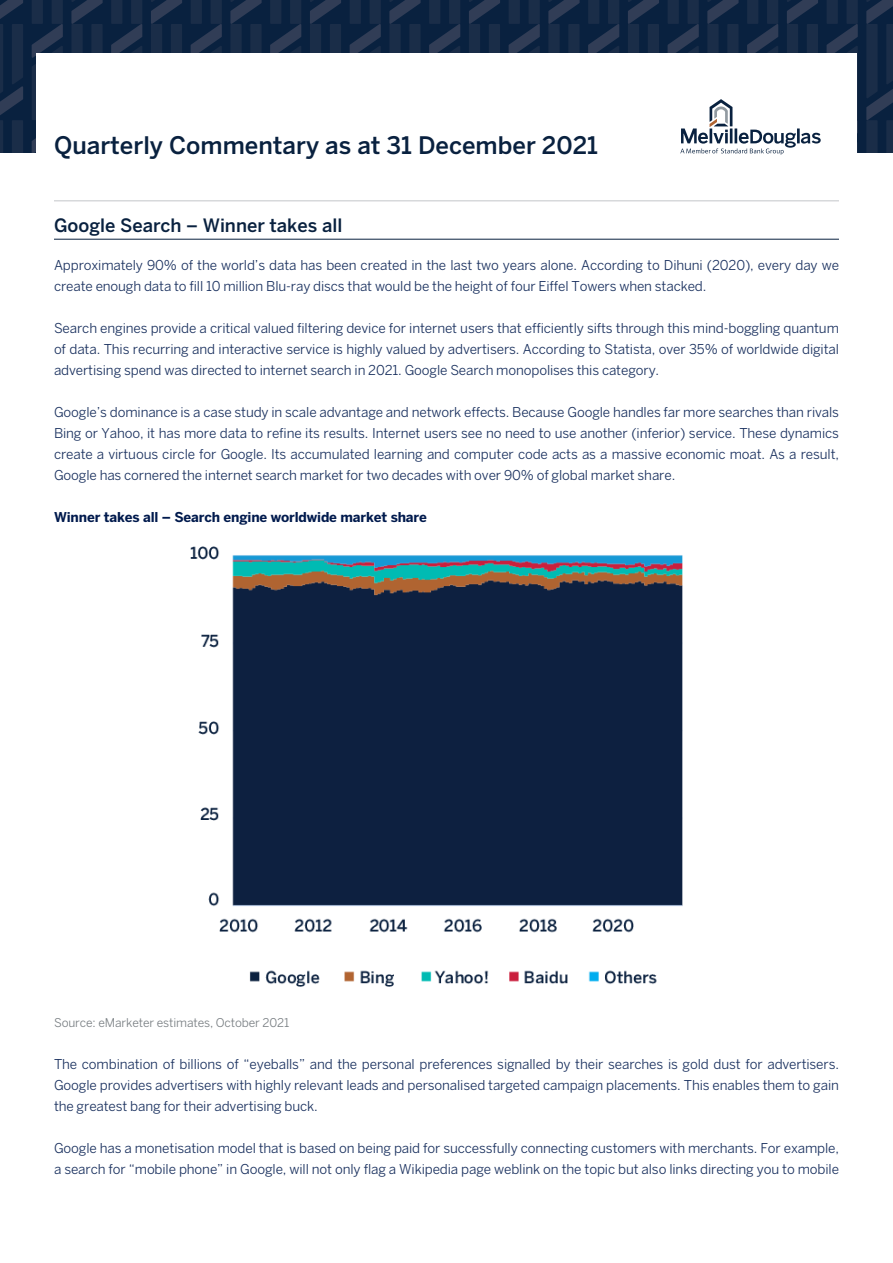
<style>
.page{position:relative;width:893px;height:1263px;background:#fff}
.page>*{position:absolute;margin:0;border:0;box-sizing:border-box;transform-origin:0 0}
.t1{font:500 24px "Benton Sans";color:#09213f}
.Heading_Paragraph{font:500 18.3px "Benton Sans";color:#09213f}
.Body_COpy{font:13.5px/21px "Benton Sans";letter-spacing:-.01em;color:#19305e;text-align:justify}
.Body_COpy-2{font:700 13.5px "Benton Sans";letter-spacing:-.01em;color:#001a4d}
.Body_COpy-3{font:12px "Benton Sans";letter-spacing:-.01em;color:#787e82}
</style>
<div class="page">
<div style="left:0;top:0;width:893px;height:152px;background:#09213f"></div>
<svg style="left:0;top:0;width:23px;height:152px"></svg>
<svg style="left:71px;top:0;width:32px;height:53px"></svg>
<svg style="left:32px;top:0;width:31px;height:152px"></svg>
<svg style="left:151px;top:0;width:31px;height:53px"></svg>
<svg style="left:111px;top:0;width:31px;height:53px"></svg>
<svg style="left:230px;top:0;width:32px;height:53px"></svg>
<svg style="left:191px;top:0;width:31px;height:53px"></svg>
<svg style="left:310px;top:0;width:31px;height:53px"></svg>
<svg style="left:270px;top:0;width:31px;height:53px"></svg>
<svg style="left:389px;top:0;width:32px;height:53px"></svg>
<svg style="left:350px;top:0;width:31px;height:53px"></svg>
<svg style="left:469px;top:0;width:31px;height:53px"></svg>
<svg style="left:429px;top:0;width:31px;height:53px"></svg>
<svg style="left:548px;top:0;width:32px;height:53px"></svg>
<svg style="left:509px;top:0;width:31px;height:53px"></svg>
<svg style="left:628px;top:0;width:31px;height:53px"></svg>
<svg style="left:588px;top:0;width:31px;height:53px"></svg>
<svg style="left:866px;top:0;width:27px;height:152px"></svg>
<svg style="left:827px;top:0;width:31px;height:152px"></svg>
<div style="left:36px;top:53px;width:821px;height:164px;background:#fff"></div>
<svg style="left:668px;top:0;width:153px;height:155px"></svg>
<hr style="left:54px;top:200px;width:785px;height:1px;background:#c3c5c9">
<hr style="left:54px;top:239px;width:785px;height:1px;background:#09213f">
<img style="left:190px;top:546px;width:493px;height:441px">
<h1 class="t1" style="left:54px;top:131px;width:545px">Quarterly Commentary as at 31 December 2021</h1>
<p class="Heading_Paragraph" style="left:54px;top:214px;width:290px">Google Search – Winner takes all</p>
<p class="Body_COpy" style="left:54px;top:254px;width:786px">Approximately 90% of the world’s data has been created in the last two years alone. According to Dihuni (2020), every day we create enough data to fill 10 million Blu-ray discs that would be the height of four Eiffel Towers when stacked.</p>
<p class="Body_COpy" style="left:54px;top:317px;width:786px">Search engines provide a critical valued filtering device for internet users that efficiently sifts through this mind-boggling quantum of data. This recurring and interactive service is highly valued by advertisers. According to Statista, over 35% of worldwide digital advertising spend was directed to internet search in 2021. Google Search monopolises this category.</p>
<p class="Body_COpy" style="left:54px;top:402px;width:787px">Google’s dominance is a case study in scale advantage and network effects. Because Google handles far more searches than rivals Bing or Yahoo, it has more data to refine its results. Internet users see no need to use another (inferior) service. These dynamics create a virtuous circle for Google. Its accumulated learning and computer code acts as a massive economic moat. As a result, Google has cornered the internet search market for two decades with over 90% of global market share.</p>
<p class="Body_COpy-2" style="left:54px;top:509px;width:374px">Winner takes all – Search engine worldwide market share</p>
<p class="Body_COpy-3" style="left:54px;top:1015px;width:237px">Source: eMarketer estimates, October 2021</p>
<p class="Body_COpy" style="left:54px;top:1053px;width:786px">The combination of billions of “eyeballs” and the personal preferences signalled by their searches is gold dust for advertisers.<br>Google provides advertisers with highly relevant leads and personalised targeted campaign placements. This enables them to gain the greatest bang for their advertising buck.</p>
<p class="Body_COpy" style="left:54px;top:1138px;width:786px">Google has a monetisation model that is based on being paid for successfully connecting customers with merchants. For example, a search for “mobile phone” in Google, will not only flag a Wikipedia page weblink on the topic but also links directing you to mobile</p>
</div>
